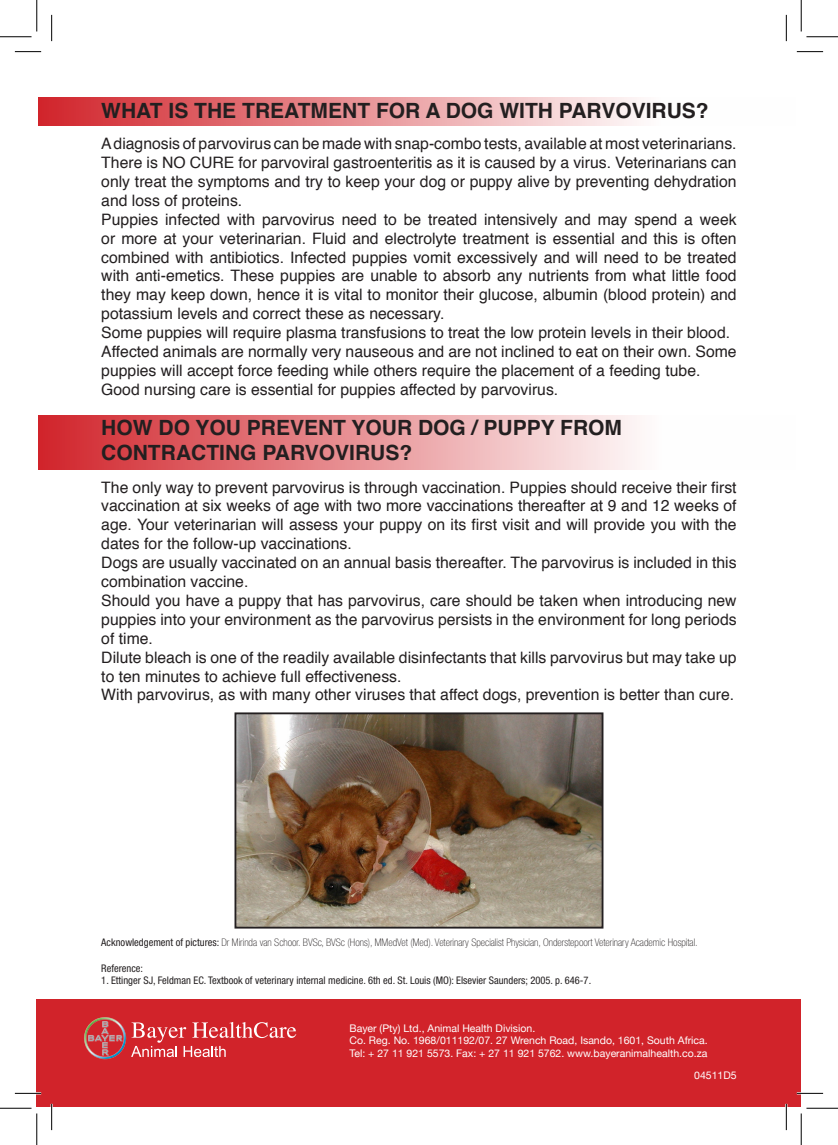
<style>
.page{position:relative;width:838px;height:1145px;background:#fff}
.page>*{position:absolute;margin:0;border:0;box-sizing:border-box;transform-origin:0 0}
.t1{font:700 21px "Helvetica";color:#231f20}
.t2{font:15.75px/18.9px "Helvetica";color:#231f20;text-align:justify}
.t3{font:10.5px "Helvetica Neue";color:#fff}
.t4{font:100 condensed 10.5px "Helvetica Neue";color:#231f20}
.t5{font:condensed 10.5px "Helvetica Neue";color:#231f20}
.s1{font-weight:400}
</style>
<div class="page">
<div style="left:38px;top:97px;width:757px;height:28px;background:linear-gradient(to right,#d22a31,#fff)"></div>
<div style="left:37px;top:999px;width:764px;height:108px;background:#d1232a"></div>
<svg style="left:131px;top:1022px;width:165px;height:35px"></svg>
<img style="left:84px;top:1017px;width:43px;height:43px">
<div style="left:38px;top:415px;width:758px;height:55px;background:linear-gradient(to right,#d22a31,#fff)"></div>
<img style="left:237px;top:715px;width:363px;height:211px">
<div style="left:234px;top:712px;width:369px;height:217px;border:2px solid #231f20"></div>
<hr style="left:15px;top:1092px;width:26px;height:2px;background:#fff">
<hr style="left:796px;top:1092px;width:27px;height:2px;background:#fff">
<hr style="left:51px;top:1104px;width:2px;height:26px;background:#fff">
<hr style="left:785px;top:1104px;width:2px;height:26px;background:#fff">
<svg style="left:15px;top:51px;width:26px;height:1px"></svg>
<svg style="left:796px;top:51px;width:27px;height:1px"></svg>
<svg style="left:15px;top:1093px;width:26px;height:1px"></svg>
<svg style="left:796px;top:1093px;width:27px;height:1px"></svg>
<svg style="left:51px;top:15px;width:1px;height:26px"></svg>
<svg style="left:51px;top:1104px;width:1px;height:26px"></svg>
<svg style="left:786px;top:15px;width:1px;height:26px"></svg>
<svg style="left:786px;top:1104px;width:1px;height:26px"></svg>
<hr style="left:0;top:36px;width:32px;height:1px;background:#000">
<hr style="left:806px;top:36px;width:31px;height:1px;background:#000">
<hr style="left:0;top:1108px;width:32px;height:1px;background:#000">
<hr style="left:806px;top:1108px;width:31px;height:1px;background:#000">
<hr style="left:36px;top:0;width:1px;height:31px;background:#000">
<hr style="left:36px;top:1113px;width:1px;height:32px;background:#000">
<hr style="left:800px;top:0;width:1px;height:31px;background:#000">
<hr style="left:800px;top:1113px;width:1px;height:32px;background:#000">
<p class="t1" style="left:101px;top:94px;width:609px">WHAT IS THE TREATMENT FOR A DOG WITH PARVOVIRUS?</p>
<p class="t2" style="left:101px;top:135px;width:636px">A diagnosis of parvovirus can be made with snap-combo tests, available at most veterinarians.<br>There is NO CURE for parvoviral gastroenteritis as it is caused by a virus. Veterinarians can only treat the symptoms and try to keep your dog or puppy alive by preventing dehydration and loss of proteins.</p>
<p class="t2" style="left:101px;top:210px;width:636px">Puppies infected with parvovirus need to be treated intensively and may spend a week or more at your veterinarian. Fluid and electrolyte treatment is essential and this is often combined with antibiotics. Infected puppies vomit excessively and will need to be treated with anti-emetics. These puppies are unable to absorb any nutrients from what little food they may keep down, hence it is vital to monitor their glucose, albumin (blood protein) and potassium levels and correct these as necessary.</p>
<p class="t2" style="left:101px;top:324px;width:630px">Some puppies will require plasma transfusions to treat the low protein levels in their blood.</p>
<p class="t2" style="left:101px;top:343px;width:636px">Affected animals are normally very nauseous and are not inclined to eat on their own. Some puppies will accept force feeding while others require the placement of a feeding tube.</p>
<p class="t2" style="left:101px;top:380px;width:458px">Good nursing care is essential for puppies affected by parvovirus.</p>
<p class="t1" style="left:101px;top:411px;width:522px">HOW DO YOU PREVENT YOUR DOG / PUPPY FROM</p>
<p class="t1" style="left:101px;top:436px;width:312px">CONTRACTING PARVOVIRUS?</p>
<p class="t2" style="left:101px;top:478px;width:636px">The only way to prevent parvovirus is through vaccination. Puppies should receive their first vaccination at six weeks of age with two more vaccinations thereafter at 9 and 12 weeks of age. Your veterinarian will assess your puppy on its first visit and will provide you with the dates for the follow-up vaccinations.</p>
<p class="t2" style="left:101px;top:554px;width:636px">Dogs are usually vaccinated on an annual basis thereafter. The parvovirus is included in this combination vaccine.</p>
<p class="t2" style="left:101px;top:591px;width:636px">Should you have a puppy that has parvovirus, care should be taken when introducing new puppies into your environment as the parvovirus persists in the environment for long periods of time.</p>
<p class="t2" style="left:101px;top:648px;width:636px">Dilute bleach is one of the readily available disinfectants that kills parvovirus but may take up to ten minutes to achieve full effectiveness.</p>
<p class="t2" style="left:101px;top:686px;width:634px">With parvovirus, as with many other viruses that affect dogs, prevention is better than cure.</p>
<p class="t4" style="left:101px;top:937px;width:598px"><span class="s1">Acknowledgement of pictures:</span> Dr Mirinda van Schoor. BVSc, BVSc (Hons), MMedVet (Med). Veterinary Specialist Physician, Onderstepoort Veterinary Academic Hospital.</p>
<p class="t5" style="left:101px;top:962px;width:43px">Reference:</p>
<p class="t5" style="left:101px;top:974px;width:491px">1. Ettinger SJ, Feldman EC. Textbook of veterinary internal medicine. 6th ed. St. Louis (MO): Elsevier Saunders; 2005. p. 646-7.</p>
<p class="t3" style="left:349px;top:1022px;width:187px">Bayer (Pty) Ltd., Animal Health Division.</p>
<p class="t3" style="left:349px;top:1034px;width:360px">Co. Reg. No. 1968/011192/07. 27 Wrench Road, Isando, 1601, South Africa.</p>
<p class="t3" style="left:349px;top:1047px;width:359px">Tel: + 27 11 921 5573. Fax: + 27 11 921 5762. www.bayeranimalhealth.co.za</p>
<p class="t3" style="left:694px;top:1069px;width:44px">04511D5</p>
</div>
